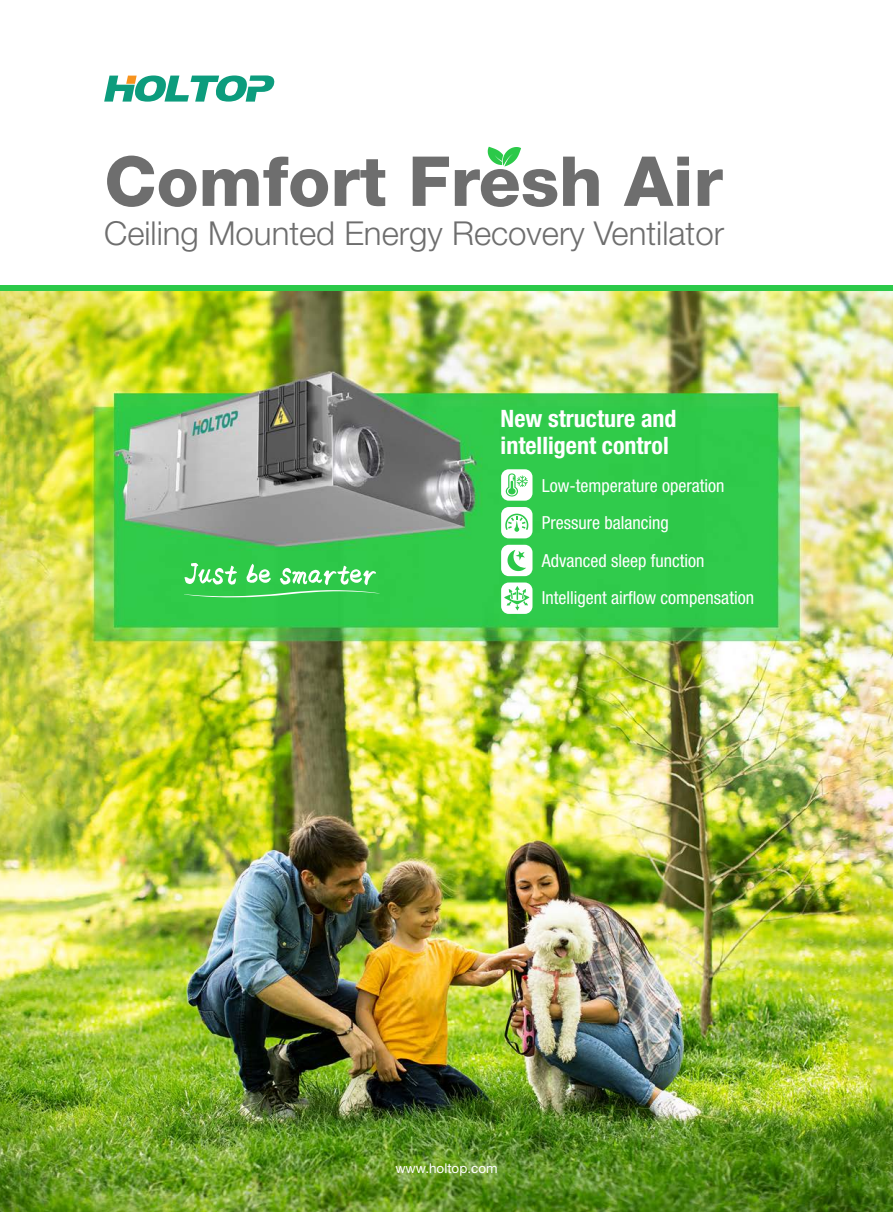
<style>
.page{position:relative;width:893px;height:1212px;background:#fff}
.page>*{position:absolute;margin:0;border:0;box-sizing:border-box;transform-origin:0 0}
.t1{font:800 69px "Helvetica Neue LT Pro";color:#6e6e6e}
.t2{font:300 33px "Helvetica Neue LT Pro";color:#6e6e6e}
.t3{font:700 condensed 24px/27px "Helvetica Neue LT Pro";color:#fff}
.t4{font:condensed 18px "Helvetica Neue LT Pro";color:#fff}
.t5{font:13.5px "Helvetica Neue LT Pro";color:#fff}
</style>
<div class="page">
<img style="left:0;top:290px;width:893px;height:922px">
<div style="left:0;top:285px;width:893px;height:5px;background:#2cc949"></div>
<svg style="left:488px;top:147px;width:33px;height:19px"></svg>
<div style="left:501px;top:545px;width:31px;height:31px;background:#fff;border-radius:8px"></div>
<div style="left:501px;top:469px;width:31px;height:32px;background:#fff;border-radius:8px"></div>
<div style="left:501px;top:582px;width:31px;height:32px;background:#fff;border-radius:8px"></div>
<div style="left:501px;top:507px;width:31px;height:31px;background:#fff;border-radius:8px"></div>
<svg style="left:184px;top:563px;width:196px;height:34px;background:#5ad46f"></svg>
<svg style="left:104px;top:75px;width:171px;height:27px"></svg>
<svg style="left:506px;top:473px;width:22px;height:23px"></svg>
<svg style="left:505px;top:514px;width:23px;height:18px"></svg>
<svg style="left:507px;top:550px;width:19px;height:22px"></svg>
<svg style="left:504px;top:586px;width:25px;height:24px"></svg>
<p class="t1" style="left:104px;top:140px;width:620px">Comfort Fresh Air</p>
<p class="t2" style="left:104px;top:213px;width:621px">Ceiling Mounted Energy Recovery Ventilator</p>
<p class="t3" style="left:501px;top:405px;width:177px">New structure and intelligent control</p>
<p class="t4" style="left:542px;top:475px;width:184px">Low-temperature operation</p>
<p class="t4" style="left:542px;top:512px;width:128px">Pressure balancing</p>
<p class="t4" style="left:542px;top:550px;width:164px">Advanced sleep function</p>
<p class="t4" style="left:542px;top:587px;width:214px">Intelligent airflow compensation</p>
<p class="t5" style="left:395px;top:1159px;width:104px">www.holtop.com</p>
</div>
